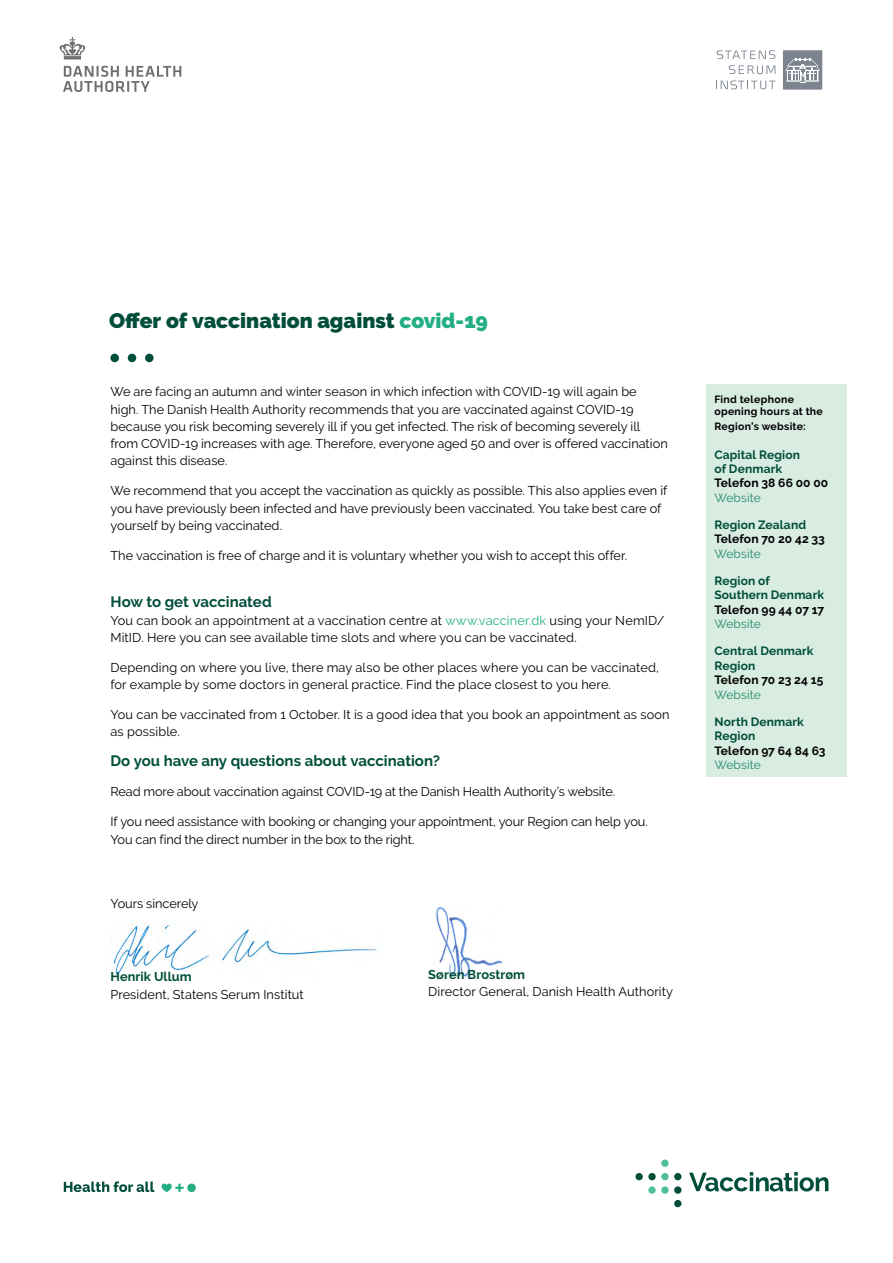
<style>
.page{position:relative;width:893px;height:1263px;background:#fff}
.page>*{position:absolute;margin:0;border:0;box-sizing:border-box;transform-origin:0 0}
.t1{font:900 21px "Raleway";color:#004e3a}
.Brød{font:700 15px "Raleway";color:#004e3a}
.Brød-2{font:12.75px/17.2px "Raleway";color:#000}
.Brød-3{font:700 12px/14.4px "Raleway";letter-spacing:.005em;color:#000}
.Brødoverskrift{font:700 12px/14.4px "Raleway";letter-spacing:.01em;color:#004e3a}
.Brød-4{font:12px "Raleway";letter-spacing:.005em;color:#1e8868}
.Brødoverskrift-2{font:700 10.5px/12.6px "Raleway";letter-spacing:.03em;color:#000}
.s1{color:#23ae84}
.s2{font-weight:700;color:#004e3a}
.s3{font-weight:400;color:#1e8868}
</style>
<div class="page">
<div style="left:635px;top:1173px;width:8px;height:7px;background:#004e3a;border-radius:50%"></div>
<svg style="left:661px;top:1186px;width:8px;height:8px"></svg>
<svg style="left:661px;top:1173px;width:8px;height:7px"></svg>
<svg style="left:661px;top:1159px;width:8px;height:8px"></svg>
<div style="left:674px;top:1173px;width:7px;height:7px;background:#004e3a;border-radius:50%"></div>
<div style="left:674px;top:1186px;width:7px;height:8px;background:#004e3a;border-radius:50%"></div>
<div style="left:674px;top:1200px;width:7px;height:7px;background:#004e3a;border-radius:50%"></div>
<div style="left:648px;top:1173px;width:8px;height:7px;background:#004e3a;border-radius:50%"></div>
<svg style="left:648px;top:1186px;width:8px;height:8px"></svg>
<svg style="left:689px;top:1172px;width:139px;height:19px"></svg>
<svg style="left:783px;top:50px;width:39px;height:40px;background:#979ea7"></svg>
<svg style="left:717px;top:50px;width:58px;height:9px"></svg>
<svg style="left:729px;top:65px;width:46px;height:9px"></svg>
<svg style="left:716px;top:81px;width:59px;height:8px"></svg>
<svg style="left:60px;top:37px;width:25px;height:22px"></svg>
<svg style="left:63px;top:66px;width:118px;height:26px"></svg>
<svg style="left:162px;top:1183px;width:34px;height:9px"></svg>
<svg style="left:64px;top:1181px;width:90px;height:11px"></svg>
<div style="left:110px;top:354px;width:9px;height:8px;background:#004e3a;border-radius:50%"></div>
<div style="left:128px;top:354px;width:8px;height:8px;background:#004e3a;border-radius:50%"></div>
<div style="left:145px;top:354px;width:9px;height:8px;background:#004e3a;border-radius:50%"></div>
<img style="left:112px;top:924px;width:265px;height:55px">
<img style="left:436px;top:906px;width:67px;height:73px">
<div style="left:706px;top:384px;width:141px;height:393px;background:#d9ece2"></div>
<p class="t1" style="left:109px;top:309px;width:380px">Offer of vaccination against <span class="s1">covid-19</span></p>
<p class="Brød-2" style="left:110px;top:383px;width:559px">We are facing an autumn and winter season in which infection with COVID-19 will again be high. The Danish Health Authority recommends that you are vaccinated against COVID-19 because you risk becoming severely ill if you get infected. The risk of becoming severely ill from COVID-19 increases with age. Therefore, everyone aged 50 and over is offered vaccination against this disease.</p>
<p class="Brød-2" style="left:110px;top:482px;width:558px">We recommend that you accept the vaccination as quickly as possible. This also applies even if you have previously been infected and have previously been vaccinated. You take best care of yourself by being vaccinated.</p>
<p class="Brød-2" style="left:110px;top:547px;width:518px">The vaccination is free of charge and it is voluntary whether you wish to accept this offer.</p>
<p class="Brød" style="left:110px;top:593px;width:163px">How to get vaccinated</p>
<p class="Brød-2" style="left:110px;top:611px;width:555px">You can book an appointment at a vaccination centre at <span class="s1">www.vacciner.dk</span> using your NemID/<br>MitID. Here you can see available time slots and where you can be vaccinated.</p>
<p class="Brød-2" style="left:110px;top:659px;width:550px">Depending on where you live, there may also be other places where you can be vaccinated, for example by some doctors in general practice. Find the place closest to you here.</p>
<p class="Brød-2" style="left:110px;top:706px;width:561px">You can be vaccinated from 1 October. It is a good idea that you book an appointment as soon as possible.</p>
<p class="Brød" style="left:110px;top:752px;width:331px">Do you have any questions about vaccination?</p>
<p class="Brød-2" style="left:110px;top:783px;width:506px">Read more about vaccination against COVID-19 at the Danish Health Authority’s website.</p>
<p class="Brød-2" style="left:110px;top:813px;width:539px">If you need assistance with booking or changing your appointment, your Region can help you.<br>You can find the direct number in the box to the right.</p>
<p class="Brød-2" style="left:110px;top:895px;width:90px">Yours sincerely</p>
<p class="Brød-2" style="left:110px;top:968px;width:195px"><span class="s2">Henrik Ullum<br></span>President, Statens Serum Institut</p>
<p class="Brød-2" style="left:428px;top:966px;width:246px"><span class="s2">Søren Brostrøm<br></span>Director General, Danish Health Authority</p>
<p class="Brødoverskrift-2" style="left:714px;top:393px;width:110px">Find telephone opening hours at the</p>
<p class="Brødoverskrift-2" style="left:714px;top:420px;width:93px">Region’s website:</p>
<p class="Brødoverskrift" style="left:714px;top:447px;width:87px">Capital Region of Denmark</p>
<p class="Brød-3" style="left:714px;top:476px;width:115px">Telefon 38 66 00 00<br><span class="s3">Website</span></p>
<p class="Brødoverskrift" style="left:714px;top:518px;width:93px">Region Zealand</p>
<p class="Brød-3" style="left:714px;top:532px;width:112px">Telefon 70 20 42 33<br><span class="s3">Website</span></p>
<p class="Brødoverskrift" style="left:714px;top:574px;width:111px">Region of<br>Southern Denmark</p>
<p class="Brød-3" style="left:714px;top:602px;width:111px">Telefon 99 44 07 17</p>
<p class="Brød-4" style="left:714px;top:617px;width:48px">Website</p>
<p class="Brødoverskrift" style="left:714px;top:644px;width:101px">Central Denmark<br>Region</p>
<p class="Brød-3" style="left:714px;top:673px;width:111px">Telefon 70 23 24 15<br><span class="s3">Website</span></p>
<p class="Brødoverskrift" style="left:714px;top:714px;width:91px">North Denmark<br>Region</p>
<p class="Brød-3" style="left:714px;top:743px;width:113px">Telefon 97 64 84 63<br><span class="s3">Website</span></p>
</div>
